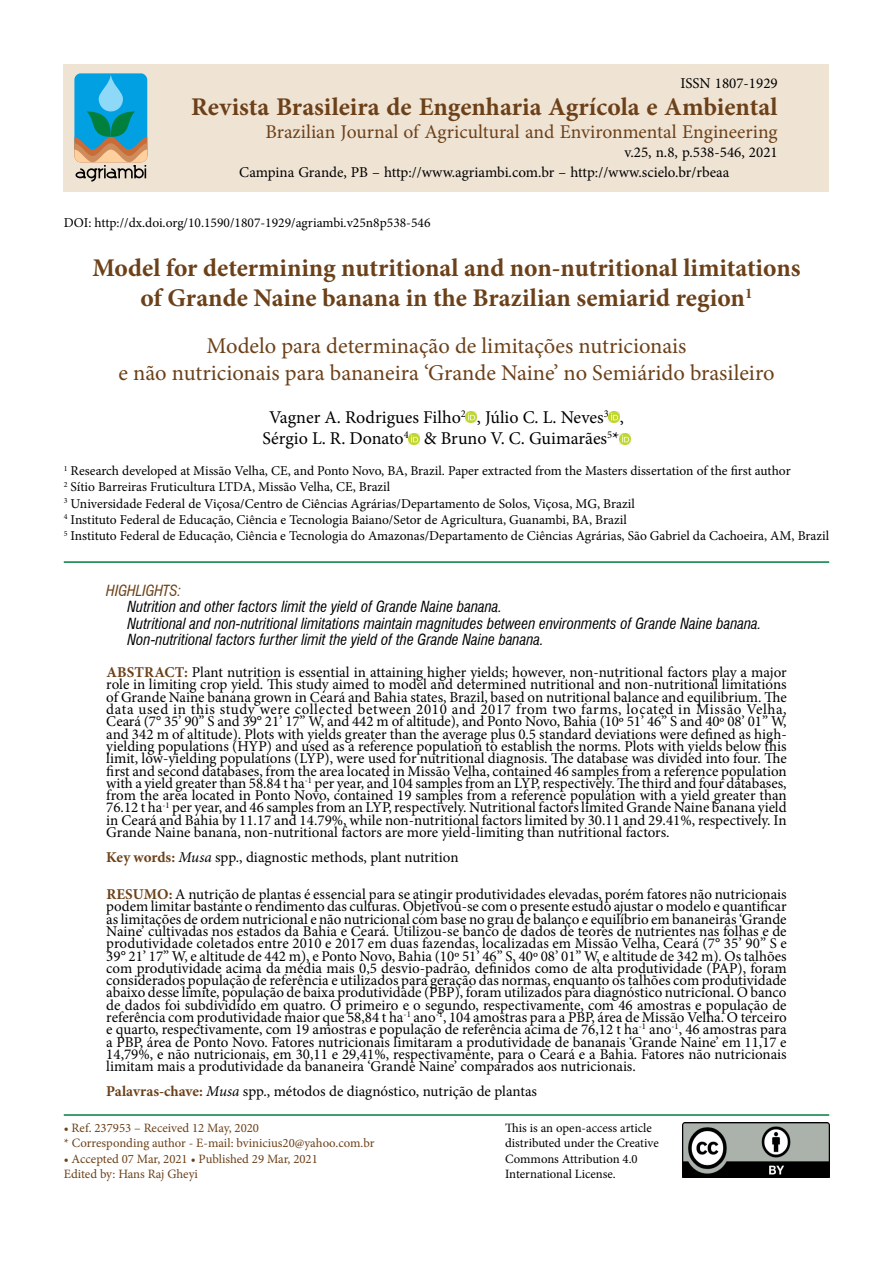
<style>
.page{position:relative;width:893px;height:1263px;background:#fff}
.page>*{position:absolute;margin:0;border:0;box-sizing:border-box;transform-origin:0 0}
.t1{font:700 25.5px/30.6px "Minion Pro";letter-spacing:-.01em;color:#6c4119;text-align:center}
.t2{font:22.5px/27px "Minion Pro";color:#6c4119;text-align:center}
.t3{font:19.5px "Minion Pro";color:#6c4119}
.t4{font:18px/21.6px "Minion Pro";color:#000;text-align:center}
.t5{font:15px/12.3px "Minion Pro";color:#000;text-align:justify}
.t6{font:italic condensed 15px/16.5px "Swiss 721 BT";color:#000}
.t7{font:italic condensed 15px "Swiss 721 BT";color:#6c4119}
.t8{font:13.5px/16.2px "Minion Pro";color:#000}
.t9{font:12.75px/15.3px "Minion Pro";color:#6c4119}
.t10{font:12.75px/15.3px "Minion Pro";color:#000}
.s1{font-weight:700;color:#6c4119}
.s2{font-style:italic}
</style>
<div class="page">
<div style="left:64px;top:64px;width:765px;height:127px;background:#efe3d4"></div>
<img style="left:682px;top:1123px;width:147px;height:55px">
<svg style="left:74px;top:73px;width:73px;height:109px;background:#53a2b4"></svg>
<hr style="left:64px;top:1114px;width:765px;height:2px;background:#007f3e">
<svg style="left:466px;top:412px;width:11px;height:11px"></svg>
<svg style="left:609px;top:412px;width:11px;height:11px"></svg>
<svg style="left:409px;top:433px;width:11px;height:11px"></svg>
<svg style="left:620px;top:433px;width:10px;height:11px"></svg>
<hr style="left:64px;top:561px;width:765px;height:2px;background:#007f3e">
<p class="t5" style="left:680px;top:77px;width:99px">ISSN 1807-1929</p>
<h1 class="t1" style="left:191px;top:91px;width:588px">Revista Brasileira de Engenharia Agrícola e Ambiental</h1>
<h3 class="t3" style="left:265px;top:119px;width:514px">Brazilian Journal of Agricultural and Environmental Engineering</h3>
<p class="t5" style="left:624px;top:146px;width:155px">v.25, n.8, p.538-546, 2021</p>
<p class="t5" style="left:239px;top:166px;width:492px">Campina Grande, PB – http://www.agriambi.com.br – http://www.scielo.br/rbeaa</p>
<p class="t8" style="left:64px;top:215px;width:368px">DOI: http://dx.doi.org/10.1590/1807-1929/agriambi.v25n8p538-546</p>
<h1 class="t1" style="left:92px;top:252px;width:710px">Model for determining nutritional and non-nutritional limitations of Grande Naine banana in the Brazilian semiarid region<sup>1</sup></h1>
<h2 class="t2" style="left:118px;top:332px;width:658px">Modelo para determinação de limitações nutricionais<br>e não nutricionais para bananeira ‘Grande Naine’ no Semiárido brasileiro</h2>
<p class="t4" style="left:262px;top:406px;width:363px">Vagner A. Rodrigues Filho<sup>2</sup> , Júlio C. L. Neves<sup>3</sup> ,<br>Sérgio L. R. Donato<sup>4</sup> &amp; Bruno V. C. Guimarães<sup>5</sup>*</p>
<p class="t8" style="left:64px;top:463px;width:767px"><sup>1</sup> Research developed at Missão Velha, CE, and Ponto Novo, BA, Brazil. Paper extracted from the Masters dissertation of the first author<br><sup>2</sup> Sítio Barreiras Fruticultura LTDA, Missão Velha, CE, Brazil<br><sup>3</sup> Universidade Federal de Viçosa/Centro de Ciências Agrárias/Departamento de Solos, Viçosa, MG, Brazil<br><sup>4</sup> Instituto Federal de Educação, Ciência e Tecnologia Baiano/Setor de Agricultura, Guanambi, BA, Brazil<br><sup>5</sup> Instituto Federal de Educação, Ciência e Tecnologia do Amazonas/Departamento de Ciências Agrárias, São Gabriel da Cachoeira, AM, Brazil</p>
<p class="t7" style="left:106px;top:581px;width:76px">HIGHLIGHTS:</p>
<p class="t6" style="left:128px;top:598px;width:636px">Nutrition and other factors limit the yield of Grande Naine banana.<br>Nutritional and non-nutritional limitations maintain magnitudes between environments of Grande Naine banana.<br>Non-nutritional factors further limit the yield of the Grande Naine banana.</p>
<p class="t5" style="left:106px;top:666px;width:682px"><span class="s1">ABSTRACT:</span> Plant nutrition is essential in attaining higher yields; however, non-nutritional factors play a major role in limiting crop yield. This study aimed to model and determined nutritional and non-nutritional limitations of Grande Naine banana grown in Ceará and Bahia states, Brazil, based on nutritional balance and equilibrium. The data used in this study were collected between 2010 and 2017 from two farms, located in Missão Velha, Ceará (7° 35’ 90” S and 39° 21’ 17” W, and 442 m of altitude), and Ponto Novo, Bahia (10º 51’ 46” S and 40º 08’ 01” W, and 342 m of altitude). Plots with yields greater than the average plus 0.5 standard deviations were defined as high&shy;yielding populations (HYP) and used as a reference population to establish the norms. Plots with yields below this limit, low-yielding populations (LYP), were used for nutritional diagnosis. The database was divided into four. The first and second databases, from the area located in Missão Velha, contained 46 samples from a reference population with a yield greater than 58.84 t ha<sup>-1</sup> per year, and 104 samples from an LYP, respectively. The third and four databases, from the area located in Ponto Novo, contained 19 samples from a reference population with a yield greater than 76.12 t ha<sup>-1</sup> per year, and 46 samples from an LYP, respectively. Nutritional factors limited Grande Naine banana yield in Ceará and Bahia by 11.17 and 14.79%, while non-nutritional factors limited by 30.11 and 29.41%, respectively. In Grande Naine banana, non-nutritional factors are more yield-limiting than nutritional factors.</p>
<p class="t5" style="left:106px;top:851px;width:354px"><span class="s1">Key words:</span> <span class="s2">Musa</span> spp., diagnostic methods, plant nutrition</p>
<p class="t5" style="left:106px;top:888px;width:682px"><span class="s1">RESUMO:</span> A nutrição de plantas é essencial para se atingir produtividades elevadas, porém fatores não nutricionais podem limitar bastante o rendimento das culturas. Objetivou-se com o presente estudo ajustar o modelo e quantificar as limitações de ordem nutricional e não nutricional com base no grau de balanço e equilíbrio em bananeiras ‘Grande Naine’ cultivadas nos estados da Bahia e Ceará. Utilizou-se banco de dados de teores de nutrientes nas folhas e de produtividade coletados entre 2010 e 2017 em duas fazendas, localizadas em Missão Velha, Ceará (7° 35’ 90” S e 39° 21’ 17” W, e altitude de 442 m), e Ponto Novo, Bahia (10º 51’ 46’’ S, 40º 08’ 01’’ W, e altitude de 342 m). Os talhões com produtividade acima da média mais 0,5 desvio-padrão, definidos como de alta produtividade (PAP), foram considerados população de referência e utilizados para geração das normas, enquanto os talhões com produtividade abaixo desse limite, população de baixa produtividade (PBP), foram utilizados para diagnóstico nutricional. O banco de dados foi subdividido em quatro. O primeiro e o segundo, respectivamente, com 46 amostras e população de referência com produtividade maior que 58,84 t ha<sup>-1</sup> ano<sup>-1</sup>, 104 amostras para a PBP, área de Missão Velha. O terceiro e quarto, respectivamente, com 19 amostras e população de referência acima de 76,12 t ha<sup>-1</sup> ano<sup>-1</sup>, 46 amostras para a PBP, área de Ponto Novo. Fatores nutricionais limitaram a produtividade de bananais ‘Grande Naine’ em 11,17 e 14,79%, e não nutricionais, em 30,11 e 29,41%, respectivamente, para o Ceará e a Bahia. Fatores não nutricionais limitam mais a produtividade da bananeira ‘Grande Naine’ comparados aos nutricionais.</p>
<p class="t5" style="left:106px;top:1085px;width:432px"><span class="s1">Palavras-chave:</span> <span class="s2">Musa</span> spp., métodos de diagnóstico, nutrição de plantas</p>
<p class="t9" style="left:64px;top:1120px;width:312px">• Ref. 237953 – Received 12 May, 2020<br>* Corresponding author - E-mail: bvinicius20@yahoo.com.br</p>
<p class="t9" style="left:64px;top:1151px;width:256px">• Accepted 07 Mar, 2021 • Published 29 Mar, 2021<br>Edited by: Hans Raj Gheyi</p>
<p class="t10" style="left:505px;top:1120px;width:155px">This is an open-access article distributed under the Creative<br>Commons Attribution 4.0<br>International License.</p>
</div>
